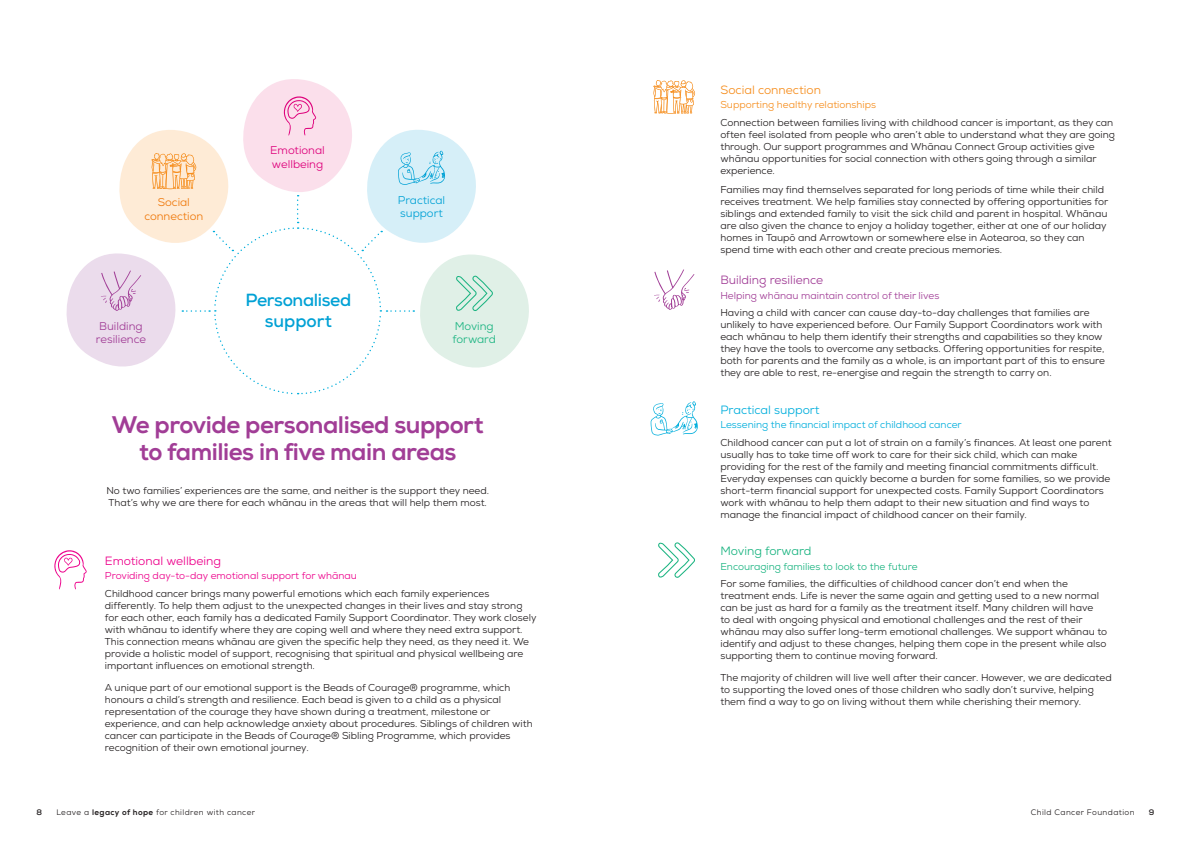
<style>
.page{position:relative;width:1191px;height:842px;background:#fff}
.page>*{position:absolute;margin:0;border:0;box-sizing:border-box;transform-origin:0 0}
.t1{font:24px/27px "Nexa X Bold";letter-spacing:-.02em;color:#a13d96;text-align:center}
.t2{font:700 17.6px "Nexa";letter-spacing:-.02em;color:#00a1d5}
.t3{font:700 17.6px "Nexa";color:#00a1d5}
.t4{font:12px "Nexa";color:#a13d96}
.t5{font:12px "Nexa";color:#ed028c}
.t6{font:12px "Nexa";color:#f68e1e}
.t7{font:12px "Nexa";color:#00aedc}
.t8{font:12px "Nexa";color:#1bb481}
.t9{font:11.2px "Nexa";color:#de007b}
.t10{font:11.2px "Nexa";color:#a13d96}
.t11{font:11.2px "Nexa";color:#ef790c}
.t12{font:11.2px "Nexa";color:#00a1d5}
.t13{font:11.2px "Nexa";color:#1bb481}
.t14{font:10px/12px "Nexa";color:#231f20}
.t15{font:10px "Nexa";color:#00aedc}
.t16{font:10px "Nexa";color:#ed028c}
.t17{font:10px "Nexa";color:#a13d96}
.t18{font:10px "Nexa";color:#1bb481}
.t19{font:10px "Nexa";color:#f68e1e}
.t20{font:8px "Nexa";letter-spacing:.05em;color:#231f20}
.t21{font:700 8px "Nexa";color:#231f20}
.s1{font-family:"Nexa X Bold"}
</style>
<div class="page">
<svg style="left:66px;top:79px;width:463px;height:316px"></svg>
<svg style="left:54px;top:550px;width:33px;height:39px"></svg>
<svg style="left:654px;top:269px;width:40px;height:41px"></svg>
<svg style="left:658px;top:542px;width:37px;height:36px"></svg>
<svg style="left:650px;top:401px;width:48px;height:35px"></svg>
<svg style="left:653px;top:80px;width:42px;height:34px"></svg>
<p class="t11" style="left:158px;top:195px;width:34px">Social</p>
<p class="t11" style="left:144px;top:209px;width:60px">connection</p>
<p class="t10" style="left:99px;top:319px;width:45px">Building</p>
<p class="t10" style="left:96px;top:332px;width:52px">resilience</p>
<p class="t9" style="left:270px;top:143px;width:56px">Emotional</p>
<p class="t9" style="left:272px;top:157px;width:53px">wellbeing</p>
<p class="t2" style="left:245px;top:289px;width:107px">Personalised</p>
<p class="t3" style="left:265px;top:310px;width:68px">support</p>
<p class="t12" style="left:398px;top:193px;width:49px">Practical</p>
<p class="t12" style="left:400px;top:206px;width:44px">support</p>
<p class="t13" style="left:455px;top:319px;width:40px">Moving</p>
<p class="t13" style="left:452px;top:332px;width:45px">forward</p>
<p class="t1" style="left:112px;top:412px;width:373px">We provide personalised support to families in five main areas</p>
<p class="t14" style="left:106px;top:485px;width:384px">No two families’ experiences are the same, and neither is the support they need.<br>That’s why we are there for each whānau in the areas that will help them most.</p>
<p class="t5" style="left:105px;top:553px;width:118px">Emotional wellbeing</p>
<p class="t16" style="left:105px;top:569px;width:254px">Providing day-to-day emotional support for whānau</p>
<p class="t14" style="left:105px;top:587px;width:433px">Childhood cancer brings many powerful emotions which each family experiences differently. To help them adjust to the unexpected changes in their lives and stay strong for each other, each family has a dedicated Family Support Coordinator. They work closely with whānau to identify where they are coping well and where they need extra support.<br>This connection means whānau are given the specific help they need, as they need it. We provide a holistic model of support, recognising that spiritual and physical wellbeing are important influences on emotional strength.</p>
<p class="t14" style="left:105px;top:681px;width:429px">A unique part of our emotional support is the Beads of Courage® programme, which honours a child’s strength and resilience. Each bead is given to a child as a physical representation of the courage they have shown during a treatment, milestone or experience, and can help acknowledge anxiety about procedures. Siblings of children with cancer can participate in the Beads of Courage® Sibling Programme, which provides recognition of their own emotional journey.</p>
<p class="t6" style="left:720px;top:82px;width:102px">Social connection</p>
<p class="t19" style="left:720px;top:98px;width:157px">Supporting healthy relationships</p>
<p class="t14" style="left:720px;top:116px;width:396px">Connection between families living with childhood cancer is important, as they can often feel isolated from people who aren’t able to understand what they are going through. Our support programmes and Whānau Connect Group activities give whānau opportunities for social connection with others going through a similar experience.</p>
<p class="t14" style="left:720px;top:183px;width:389px">Families may find themselves separated for long periods of time while their child receives treatment. We help families stay connected by offering opportunities for siblings and extended family to visit the sick child and parent in hospital. Whānau are also given the chance to enjoy a holiday together, either at one of our holiday homes in Taupō and Arrowtown or somewhere else in Aotearoa, so they can spend time with each other and create precious memories.</p>
<p class="t4" style="left:720px;top:272px;width:104px">Building resilience</p>
<p class="t17" style="left:720px;top:289px;width:220px">Helping whānau maintain control of their lives</p>
<p class="t14" style="left:720px;top:307px;width:386px">Having a child with cancer can cause day-to-day challenges that families are unlikely to have experienced before. Our Family Support Coordinators work with each whānau to help them identify their strengths and capabilities so they know they have the tools to overcome any setbacks. Offering opportunities for respite, both for parents and the family as a whole, is an important part of this to ensure they are able to rest, re-energise and regain the strength to carry on.</p>
<p class="t7" style="left:720px;top:402px;width:101px">Practical support</p>
<p class="t15" style="left:720px;top:418px;width:243px">Lessening the financial impact of childhood cancer</p>
<p class="t14" style="left:720px;top:436px;width:393px">Childhood cancer can put a lot of strain on a family’s finances. At least one parent usually has to take time off work to care for their sick child, which can make providing for the rest of the family and meeting financial commitments difficult.<br>Everyday expenses can quickly become a burden for some families, so we provide short-term financial support for unexpected costs. Family Support Coordinators work with whānau to help them adapt to their new situation and find ways to manage the financial impact of childhood cancer on their family.</p>
<p class="t8" style="left:720px;top:543px;width:93px">Moving forward</p>
<p class="t18" style="left:720px;top:560px;width:199px">Encouraging families to look to the future</p>
<p class="t14" style="left:720px;top:577px;width:388px">For some families, the difficulties of childhood cancer don’t end when the treatment ends. Life is never the same again and getting used to a new normal can be just as hard for a family as the treatment itself. Many children will have<br>to deal with ongoing physical and emotional challenges and the rest of their whānau may also suffer long-term emotional challenges. We support whānau to identify and adjust to these changes, helping them cope in the present while also supporting them to continue moving forward.</p>
<p class="t14" style="left:720px;top:671px;width:393px">The majority of children will live well after their cancer. However, we are dedicated to supporting the loved ones of those children who sadly don’t survive, helping them find a way to go on living without them while cherishing their memory.</p>
<p class="t21" style="left:37px;top:807px;width:7px">8</p>
<p class="t20" style="left:56px;top:807px;width:200px">Leave a <span class="s1">legacy of hope</span> for children with cancer</p>
<p class="t20" style="left:1030px;top:807px;width:105px">Child Cancer Foundation</p>
<p class="t21" style="left:1148px;top:807px;width:7px">9</p>
</div>
